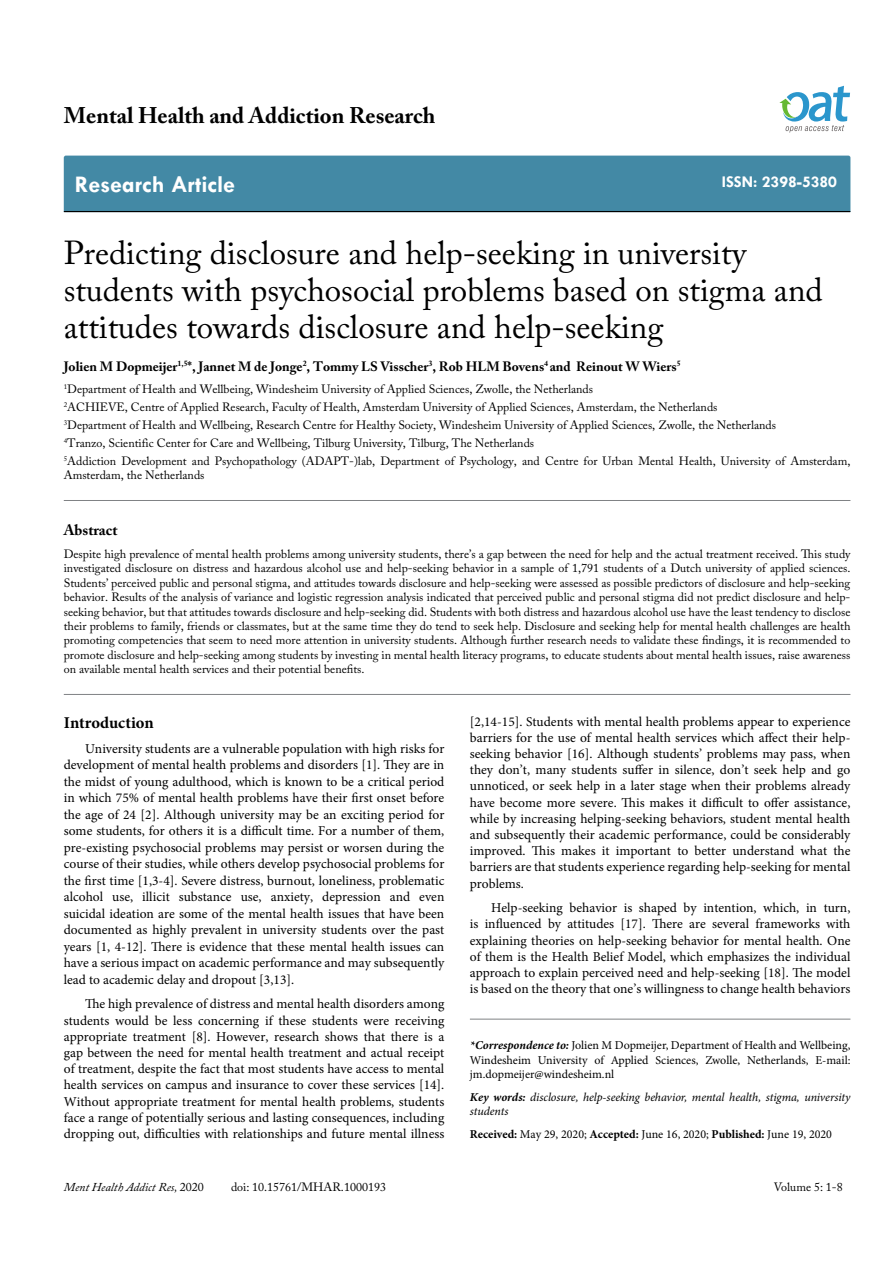
<style>
.page{position:relative;width:893px;height:1263px;background:#fff}
.page>*{position:absolute;margin:0;border:0;box-sizing:border-box;transform-origin:0 0}
.t1{font:33px/37.5px "Adobe Caslon Pro";color:#000}
.t2{font:700 24px "Tw Cen";color:#fff}
.t3{font:700 22.5px "Adobe Caslon Pro";color:#000}
.t4{font:700 16.5px "Tw Cen";color:#fff}
.t5{font:700 16.5px "Minion Pro";letter-spacing:-.005em;color:#000}
.t6{font:700 15px "Adobe Caslon Pro";color:#000}
.t7{font:13.5px/16.2px "Minion Pro";color:#000;text-align:justify}
.t8{font:700 13.5px "Adobe Caslon Pro";color:#000}
.t9{font:12px/14.4px "Adobe Caslon Pro";color:#000;text-align:justify}
.t10{font:12px/14.4px "Minion Pro";color:#000;text-align:justify}
.t11{font:italic 12px/14.4px "Minion Pro";letter-spacing:-.01em;color:#000}
.t12{font:italic 12px "Adobe Caslon Pro";color:#000}
.s1{font-weight:700;font-style:italic}
.s2{font-weight:700}
.s3{font-style:normal}
</style>
<div class="page">
<div style="left:64px;top:156px;width:786px;height:55px;background:#4389a5"></div>
<hr style="left:64px;top:211px;width:786px;height:1px;background:#000">
<svg style="left:779px;top:86px;width:71px;height:47px"></svg>
<hr style="left:64px;top:500px;width:786px;height:1px;background:#808285">
<hr style="left:64px;top:694px;width:786px;height:1px;background:#808285">
<hr style="left:470px;top:1019px;width:380px;height:1px;background:#808285">
<h3 class="t3" style="left:64px;top:102px;width:373px">Mental Health and Addiction Research</h3>
<h2 class="t2" style="left:75px;top:170px;width:162px">Research Article</h2>
<p class="t4" style="left:722px;top:172px;width:117px">ISSN: 2398-5380</p>
<h1 class="t1" style="left:64px;top:233px;width:760px">Predicting disclosure and help-seeking in university students with psychosocial problems based on stigma and attitudes towards disclosure and help-seeking</h1>
<p class="t8" style="left:64px;top:358px;width:618px">Jolien M Dopmeijer<sup>1,5</sup>*, Jannet M de Jonge<sup>2</sup>, Tommy LS Visscher<sup>3</sup>, Rob HLM Bovens<sup>4</sup> and Reinout W Wiers<sup>5</sup></p>
<p class="t9" style="left:64px;top:380px;width:788px;line-height:18px;text-align:left"><sup>1</sup>Department of Health and Wellbeing, Windesheim University of Applied Sciences, Zwolle, the Netherlands<br><sup>2</sup>ACHIEVE, Centre of Applied Research, Faculty of Health, Amsterdam University of Applied Sciences, Amsterdam, the Netherlands<br><sup>3</sup>Department of Health and Wellbeing, Research Centre for Healthy Society, Windesheim University of Applied Sciences, Zwolle, the Netherlands<br><sup>4</sup>Tranzo, Scientific Center for Care and Wellbeing, Tilburg University, Tilburg, The Netherlands<br><sup>5</sup>Addiction Development and Psychopathology (ADAPT-)lab, Department of Psychology, and Centre for Urban Mental Health, University of Amsterdam,</p>
<p class="t9" style="left:64px;top:468px;width:142px">Amsterdam, the Netherlands</p>
<p class="t6" style="left:64px;top:521px;width:55px">Abstract</p>
<p class="t9" style="left:64px;top:547px;width:788px">Despite high prevalence of mental health problems among university students, there’s a gap between the need for help and the actual treatment received. This study investigated disclosure on distress and hazardous alcohol use and help-seeking behavior in a sample of 1,791 students of a Dutch university of applied sciences.<br>Students’ perceived public and personal stigma, and attitudes towards disclosure and help-seeking were assessed as possible predictors of disclosure and help-seeking behavior. Results of the analysis of variance and logistic regression analysis indicated that perceived public and personal stigma did not predict disclosure and help&shy;seeking behavior, but that attitudes towards disclosure and help-seeking did. Students with both distress and hazardous alcohol use have the least tendency to disclose their problems to family, friends or classmates, but at the same time they do tend to seek help. Disclosure and seeking help for mental health challenges are health promoting competencies that seem to need more attention in university students. Although further research needs to validate these findings, it is recommended to promote disclosure and help-seeking among students by investing in mental health literacy programs, to educate students about mental health issues, raise awareness on available mental health services and their potential benefits.</p>
<p class="t5" style="left:64px;top:711px;width:91px">Introduction</p>
<p class="t7" style="left:64px;top:740px;width:382px;text-indent:21px">University students are a vulnerable population with high risks for development of mental health problems and disorders [1]. They are in the midst of young adulthood, which is known to be a critical period in which 75% of mental health problems have their first onset before the age of 24 [2]. Although university may be an exciting period for some students, for others it is a difficult time. For a number of them, pre-existing psychosocial problems may persist or worsen during the course of their studies, while others develop psychosocial problems for the first time [1,3-4]. Severe distress, burnout, loneliness, problematic alcohol use, illicit substance use, anxiety, depression and even suicidal ideation are some of the mental health issues that have been documented as highly prevalent in university students over the past years [1, 4-12]. There is evidence that these mental health issues can have a serious impact on academic performance and may subsequently lead to academic delay and dropout [3,13].</p>
<p class="t7" style="left:64px;top:996px;width:382px;text-indent:21px">The high prevalence of distress and mental health disorders among students would be less concerning if these students were receiving appropriate treatment [8]. However, research shows that there is a gap between the need for mental health treatment and actual receipt of treatment, despite the fact that most students have access to mental health services on campus and insurance to cover these services [14].<br>Without appropriate treatment for mental health problems, students face a range of potentially serious and lasting consequences, including dropping out, difficulties with relationships and future mental illness</p>
<p class="t7" style="left:470px;top:713px;width:382px">[2,14-15]. Students with mental health problems appear to experience barriers for the use of mental health services which affect their help&shy;seeking behavior [16]. Although students’ problems may pass, when they don’t, many students suffer in silence, don’t seek help and go unnoticed, or seek help in a later stage when their problems already have become more severe. This makes it difficult to offer assistance, while by increasing helping-seeking behaviors, student mental health and subsequently their academic performance, could be considerably improved. This makes it important to better understand what the barriers are that students experience regarding help-seeking for mental problems.</p>
<p class="t7" style="left:470px;top:900px;width:382px;text-indent:21px">Help-seeking behavior is shaped by intention, which, in turn, is influenced by attitudes [17]. There are several frameworks with explaining theories on help-seeking behavior for mental health. One of them is the Health Belief Model, which emphasizes the individual approach to explain perceived need and help-seeking [18]. The model is based on the theory that one’s willingness to change health behaviors</p>
<p class="t10" style="left:470px;top:1038px;width:382px"><span class="s1">*Correspondence to:</span> Jolien M Dopmeijer, Department of Health and Wellbeing, Windesheim University of Applied Sciences, Zwolle, Netherlands, E-mail: jm.dopmeijer@windesheim.nl</p>
<p class="t11" style="left:470px;top:1090px;width:382px"><span class="s2">Key words:</span> disclosure, help-seeking behavior, mental health, stigma, university students</p>
<p class="t10" style="left:470px;top:1127px;width:364px"><span class="s2">Received:</span> May 29, 2020; <span class="s2">Accepted:</span> June 16, 2020; <span class="s2">Published:</span> June 19, 2020</p>
<p class="t12" style="left:64px;top:1180px;width:142px">Ment Health Addict Res, <span class="s3">2020</span></p>
<p class="t9" style="left:231px;top:1180px;width:156px">doi: 10.15761/MHAR.1000193</p>
<p class="t9" style="left:774px;top:1180px;width:71px">Volume 5: 1-8</p>
</div>
